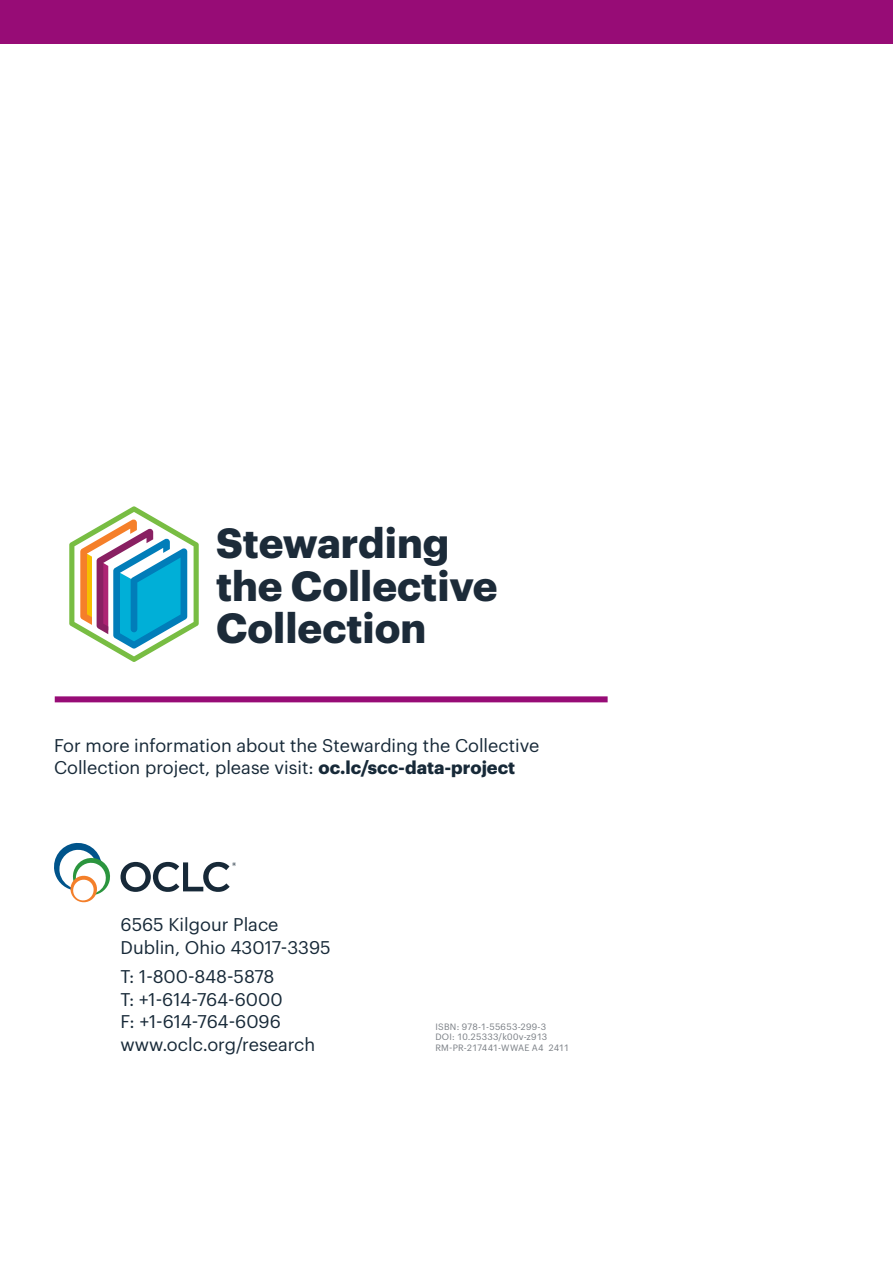
<style>
.page{position:relative;width:893px;height:1263px;background:#fff}
.page>*{position:absolute;margin:0;border:0;box-sizing:border-box;transform-origin:0 0}
.t1{font:700 41.4px/42.8px "Graphik";color:#1c2b39}
.t2{font:18px/22.5px "Graphik";color:#172938}
.t3{font:9px/10.5px "Graphik";letter-spacing:.025em;color:#787d83}
.s1{font-weight:700}
</style>
<div class="page">
<svg style="left:54px;top:843px;width:56px;height:59px"></svg>
<svg style="left:121px;top:862px;width:115px;height:30px"></svg>
<div style="left:55px;top:696px;width:553px;height:6px;background:#970c76"></div>
<svg style="left:69px;top:506px;width:130px;height:156px"></svg>
<div style="left:0;top:0;width:893px;height:44px;background:#970c76"></div>
<h1 class="t1" style="left:216px;top:518px;width:283px">Stewarding the Collective<br>Collection</h1>
<p class="t2" style="left:54px;top:732px;width:487px">For more information about the Stewarding the Collective<br>Collection project, please visit: <span class="s1">oc.lc/scc-data-project</span></p>
<p class="t2" style="left:121px;top:912px;width:212px">6565 Kilgour Place<br>Dublin, Ohio 43017-3395</p>
<p class="t2" style="left:121px;top:964px;width:196px">T: 1-800-848-5878<br>T: +1-614-764-6000<br>F: +1-614-764-6096 www.oclc.org/research</p>
<p class="t3" style="left:435px;top:1020px;width:135px">ISBN: 978-1-55653-299-3<br>DOI: 10.25333/k00v-z913<br>RM-PR-217441-WWAE A4 2411</p>
</div>
